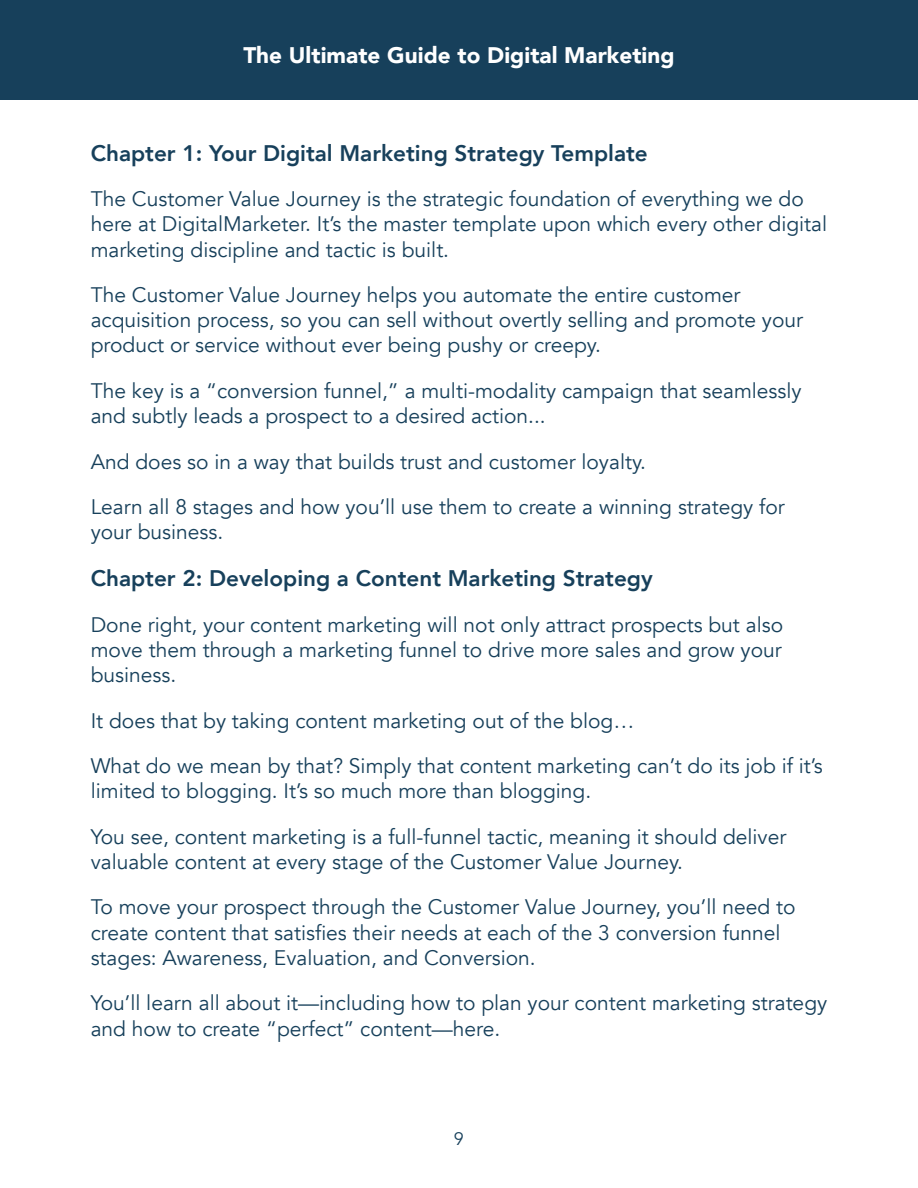
<style>
.page{position:relative;width:918px;height:1188px;background:#fff}
.page>*{position:absolute;margin:0;border:0;box-sizing:border-box;transform-origin:0 0}
.t1{font:800 22.5px "Avenir";color:#17405b}
.t2{font:900 22.5px "Avenir";color:#fff}
.t3{font:21px/25.2px "Avenir";color:#17405b}
.t4{font:18px "Avenir";color:#17405b}
</style>
<div class="page">
<div style="left:0;top:0;width:918px;height:99px;background:#17405b"></div>
<p class="t2" style="left:243px;top:36px;width:433px">The Ultimate Guide to Digital Marketing</p>
<p class="t1" style="left:91px;top:135px;width:559px">Chapter 1: Your Digital Marketing Strategy Template</p>
<p class="t3" style="left:91px;top:187px;width:738px">The Customer Value Journey is the strategic foundation of everything we do here at DigitalMarketer. It’s the master template upon which every other digital marketing discipline and tactic is built.</p>
<p class="t3" style="left:91px;top:283px;width:714px">The Customer Value Journey helps you automate the entire customer acquisition process, so you can sell without overtly selling and promote your product or service without ever being pushy or creepy.</p>
<p class="t3" style="left:91px;top:378px;width:712px">The key is a “conversion funnel,” a multi-modality campaign that seamlessly and subtly leads a prospect to a desired action...</p>
<p class="t3" style="left:91px;top:439px;width:696px;line-height:45.5px">And does so in a way that builds trust and customer loyalty.<br>Learn all 8 stages and how you’ll use them to create a winning strategy for</p>
<p class="t3" style="left:91px;top:520px;width:134px">your business.</p>
<p class="t1" style="left:91px;top:561px;width:564px">Chapter 2: Developing a Content Marketing Strategy</p>
<p class="t3" style="left:91px;top:612px;width:694px;text-align:justify">Done right, your content marketing will not only attract prospects but also move them through a marketing funnel to drive more sales and grow your business.</p>
<p class="t3" style="left:91px;top:698px;width:734px;line-height:45.5px">It does that by taking content marketing out of the blog…<br>What do we mean by that? Simply that content marketing can’t do its job if it’s</p>
<p class="t3" style="left:91px;top:769px;width:697px;line-height:45.5px">limited to blogging. It’s so much more than blogging.<br>You see, content marketing is a full-funnel tactic, meaning it should deliver</p>
<p class="t3" style="left:91px;top:839px;width:706px;line-height:45.5px">valuable content at every stage of the Customer Value Journey.<br>To move your prospect through the Customer Value Journey, you’ll need to</p>
<p class="t3" style="left:91px;top:920px;width:691px">create content that satisfies their needs at each of the 3 conversion funnel stages: Awareness, Evaluation, and Conversion.</p>
<p class="t3" style="left:91px;top:991px;width:738px">You’ll learn all about it—including how to plan your content marketing strategy and how to create “perfect” content—here.</p>
<p class="t4" style="left:454px;top:1128px;width:12px">9</p>
</div>
